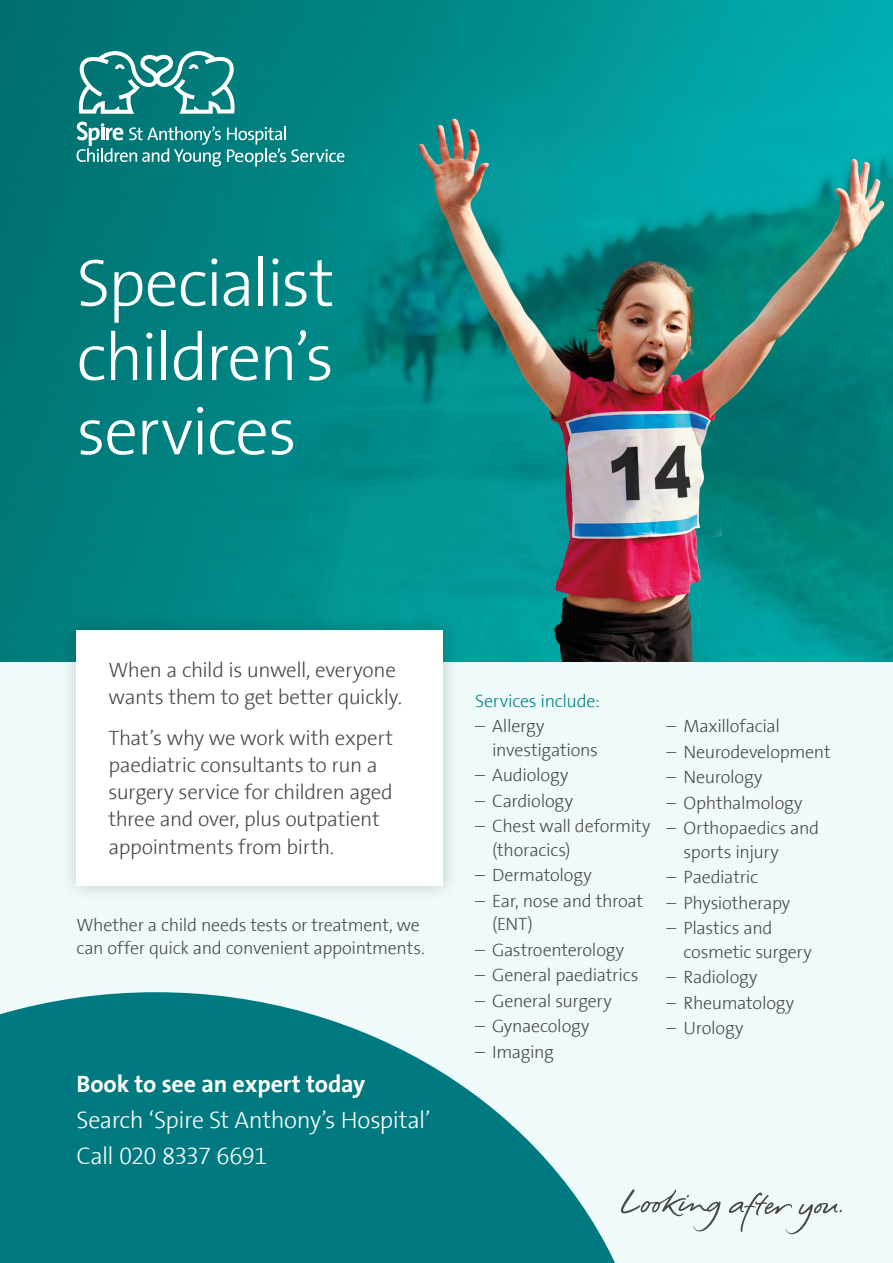
<style>
.page{position:relative;width:893px;height:1263px;background:#fff}
.page>*{position:absolute;margin:0;border:0;box-sizing:border-box;transform-origin:0 0}
.t1{font:300 67.5px/74.2px "The Sans Spire";letter-spacing:-.03em;color:#fff;text-align:justify}
.t2{font:300 24px/36px "The Sans Spire";letter-spacing:-.025em;color:#fff}
.t3{font:700 24px "The Sans Spire";letter-spacing:-.005em;color:#fff}
.t4{font:300 21px/27.3px "The Sans Spire";letter-spacing:-.015em;color:#4a4a4a}
.t5{font:300 18px/23.4px "The Sans Spire";letter-spacing:-.015em;color:#4a4a4a}
.t6{font:300 18px "The Sans Spire";letter-spacing:-.015em;color:#008385}
</style>
<div class="page">
<div style="left:0;top:484px;width:893px;height:779px;background:#f0fafa"></div>
<svg style="left:0;top:992px;width:621px;height:271px;fill:#007a80"></svg>
<img style="left:0;top:0;width:893px;height:662px">
<svg style="left:621px;top:1189px;width:221px;height:45px"></svg>
<div style="left:60px;top:613px;width:400px;height:289px;background:#000;opacity:.2"></div>
<div style="left:77px;top:630px;width:366px;height:256px;background:#fff"></div>
<svg style="left:77px;top:51px;width:160px;height:63px"></svg>
<svg style="left:77px;top:122px;width:144px;height:44px;background:#389695"></svg>
<svg style="left:227px;top:127px;width:117px;height:40px;background:#299594"></svg>
<h1 class="t1" style="left:77px;top:247px;width:260px">Specialist children’s services</h1>
<p class="t4" style="left:108px;top:657px;width:295px">When a child is unwell, everyone wants them to get better quickly.</p>
<p class="t4" style="left:108px;top:724px;width:286px">That’s why we work with expert paediatric consultants to run a surgery service for children aged three and over, plus outpatient appointments from birth.</p>
<p class="t5" style="left:77px;top:913px;width:350px">Whether a child needs tests or treatment, we can offer quick and convenient appointments.</p>
<h2 class="t3" style="left:77px;top:1069px;width:290px">Book to see an expert today</h2>
<h2 class="t2" style="left:77px;top:1102px;width:356px">Search ‘Spire St Anthony’s Hospital’<br>Call 020 8337 6691</h2>
<p class="t6" style="left:475px;top:690px;width:126px">Services include:</p>
<p class="t5" style="left:492px;top:715px;width:107px;text-indent:-17px">– Allergy investigations</p>
<p class="t5" style="left:475px;top:764px;width:95px">– Audiology</p>
<p class="t5" style="left:475px;top:789px;width:99px">– Cardiology</p>
<p class="t5" style="left:492px;top:815px;width:160px;text-indent:-17px">– Chest wall deformity (thoracics)</p>
<p class="t5" style="left:475px;top:864px;width:118px">– Dermatology</p>
<p class="t5" style="left:492px;top:889px;width:153px;text-indent:-17px">– Ear, nose and throat (ENT)</p>
<p class="t5" style="left:475px;top:938px;width:151px">– Gastroenterology</p>
<p class="t5" style="left:475px;top:964px;width:165px">– General paediatrics</p>
<p class="t5" style="left:475px;top:989px;width:138px">– General surgery</p>
<p class="t5" style="left:475px;top:1015px;width:116px">– Gynaecology</p>
<p class="t5" style="left:475px;top:1040px;width:80px">– Imaging</p>
<p class="t5" style="left:666px;top:715px;width:115px">– Maxillofacial</p>
<p class="t5" style="left:666px;top:740px;width:166px">– Neurodevelopment</p>
<p class="t5" style="left:666px;top:766px;width:97px">– Neurology</p>
<p class="t5" style="left:666px;top:791px;width:138px">– Ophthalmology</p>
<p class="t5" style="left:684px;top:817px;width:137px;text-indent:-17px">– Orthopaedics and sports injury</p>
<p class="t5" style="left:666px;top:866px;width:93px">– Paediatric</p>
<p class="t5" style="left:666px;top:891px;width:125px">– Physiotherapy</p>
<p class="t5" style="left:684px;top:917px;width:130px;text-indent:-17px">– Plastics and cosmetic surgery</p>
<p class="t5" style="left:666px;top:966px;width:93px">– Radiology</p>
<p class="t5" style="left:666px;top:991px;width:129px">– Rheumatology</p>
<p class="t5" style="left:666px;top:1017px;width:78px">– Urology</p>
</div>
